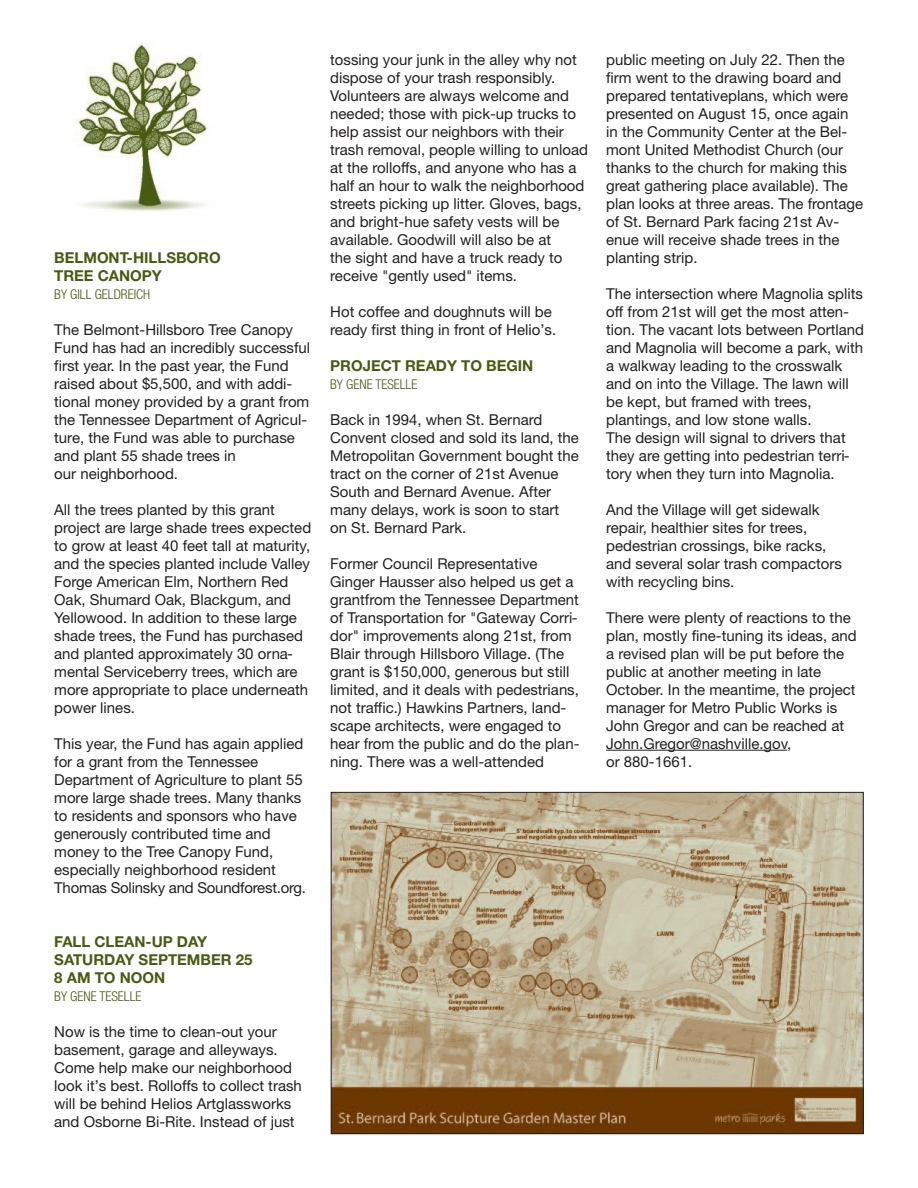
<style>
.page{position:relative;width:918px;height:1188px;background:#fff}
.page>*{position:absolute;margin:0;border:0;box-sizing:border-box;transform-origin:0 0}
.t1{font:15px/18px "Helvetica Neue";color:#231f20}
.t2{font:700 15px/18px "Helvetica Neue";color:#485b12}
.t3{font:300 condensed 13.5px "Helvetica Neue";color:#485b12}
</style>
<div class="page">
<hr style="left:606px;top:750px;width:181px;height:1px;background:#231f20">
<img style="left:333px;top:794px;width:529px;height:338px">
<img style="left:63px;top:32px;width:160px;height:198px;border-radius:27px">
<p class="t2" style="left:54px;top:250px;width:168px">BELMONT-HILLSBORO<br>TREE CANOPY</p>
<p class="t3" style="left:54px;top:289px;width:97px">BY GILL GELDREICH</p>
<p class="t1" style="left:54px;top:322px;width:257px">The Belmont-Hillsboro Tree Canopy Fund has had an incredibly successful first year. In the past year, the Fund raised about $5,500, and with addi&shy;tional money provided by a grant from the Tennessee Department of Agricul&shy;ture, the Fund was able to purchase and plant 55 shade trees in<br>our neighborhood.</p>
<p class="t1" style="left:54px;top:502px;width:258px">All the trees planted by this grant project are large shade trees expected to grow at least 40 feet tall at maturity, and the species planted include Valley Forge American Elm, Northern Red Oak, Shumard Oak, Blackgum, and Yellowood. In addition to these large shade trees, the Fund has purchased and planted approximately 30 orna&shy;mental Serviceberry trees, which are more appropriate to place underneath power lines.</p>
<p class="t1" style="left:54px;top:736px;width:253px">This year, the Fund has again applied for a grant from the Tennessee Department of Agriculture to plant 55 more large shade trees. Many thanks to residents and sponsors who have generously contributed time and money to the Tree Canopy Fund, especially neighborhood resident Thomas Solinsky and Soundforest.org.</p>
<p class="t2" style="left:54px;top:934px;width:200px">FALL CLEAN-UP DAY<br>SATURDAY SEPTEMBER 25<br>8 AM TO NOON</p>
<p class="t3" style="left:54px;top:991px;width:89px">BY GENE TESELLE</p>
<p class="t1" style="left:54px;top:1024px;width:249px">Now is the time to clean-out your basement, garage and alleyways.<br>Come help make our neighborhood look it’s best. Rolloffs to collect trash will be behind Helios Artglassworks and Osborne Bi-Rite. Instead of just</p>
<p class="t1" style="left:330px;top:52px;width:259px">tossing your junk in the alley why not dispose of your trash responsibly.<br>Volunteers are always welcome and needed; those with pick-up trucks to help assist our neighbors with their trash removal, people willing to unload at the rolloffs, and anyone who has a half an hour to walk the neighborhood streets picking up litter. Gloves, bags, and bright-hue safety vests will be available. Goodwill will also be at<br>the sight and have a truck ready to receive "gently used" items.</p>
<p class="t1" style="left:330px;top:304px;width:227px">Hot coffee and doughnuts will be ready first thing in front of Helio’s.</p>
<p class="t2" style="left:330px;top:358px;width:205px">PROJECT READY TO BEGIN</p>
<p class="t3" style="left:330px;top:379px;width:89px">BY GENE TESELLE</p>
<p class="t1" style="left:330px;top:412px;width:250px">Back in 1994, when St. Bernard<br>Convent closed and sold its land, the<br>Metropolitan Government bought the tract on the corner of 21st Avenue<br>South and Bernard Avenue. After many delays, work is soon to start on St. Bernard Park.</p>
<p class="t1" style="left:330px;top:556px;width:251px">Former Council Representative Ginger Hausser also helped us get a grantfrom the Tennessee Department of Transportation for "Gateway Corri&shy;dor" improvements along 21st, from Blair through Hillsboro Village. (The grant is $150,000, generous but still limited, and it deals with pedestrians, not traffic.) Hawkins Partners, land&shy;scape architects, were engaged to hear from the public and do the plan&shy;ning. There was a well-attended</p>
<p class="t1" style="left:606px;top:52px;width:259px">public meeting on July 22. Then the firm went to the drawing board and prepared tentativeplans, which were presented on August 15, once again in the Community Center at the Bel&shy;mont United Methodist Church (our thanks to the church for making this great gathering place available). The plan looks at three areas. The frontage of St. Bernard Park facing 21st Av&shy;enue will receive shade trees in the planting strip.</p>
<p class="t1" style="left:606px;top:286px;width:259px">The intersection where Magnolia splits off from 21st will get the most atten&shy;tion. The vacant lots between Portland and Magnolia will become a park, with a walkway leading to the crosswalk and on into the Village. The lawn will be kept, but framed with trees, plantings, and low stone walls.<br>The design will signal to drivers that they are getting into pedestrian terri&shy;tory when they turn into Magnolia.</p>
<p class="t1" style="left:606px;top:502px;width:237px">And the Village will get sidewalk repair, healthier sites for trees, pedestrian crossings, bike racks, and several solar trash compactors with recycling bins.</p>
<p class="t1" style="left:606px;top:610px;width:252px">There were plenty of reactions to the plan, mostly fine-tuning its ideas, and a revised plan will be put before the public at another meeting in late<br>October. In the meantime, the project manager for Metro Public Works is<br>John Gregor and can be reached at<br>John.Gregor@nashville.gov,<br>or 880-1661.</p>
</div>
